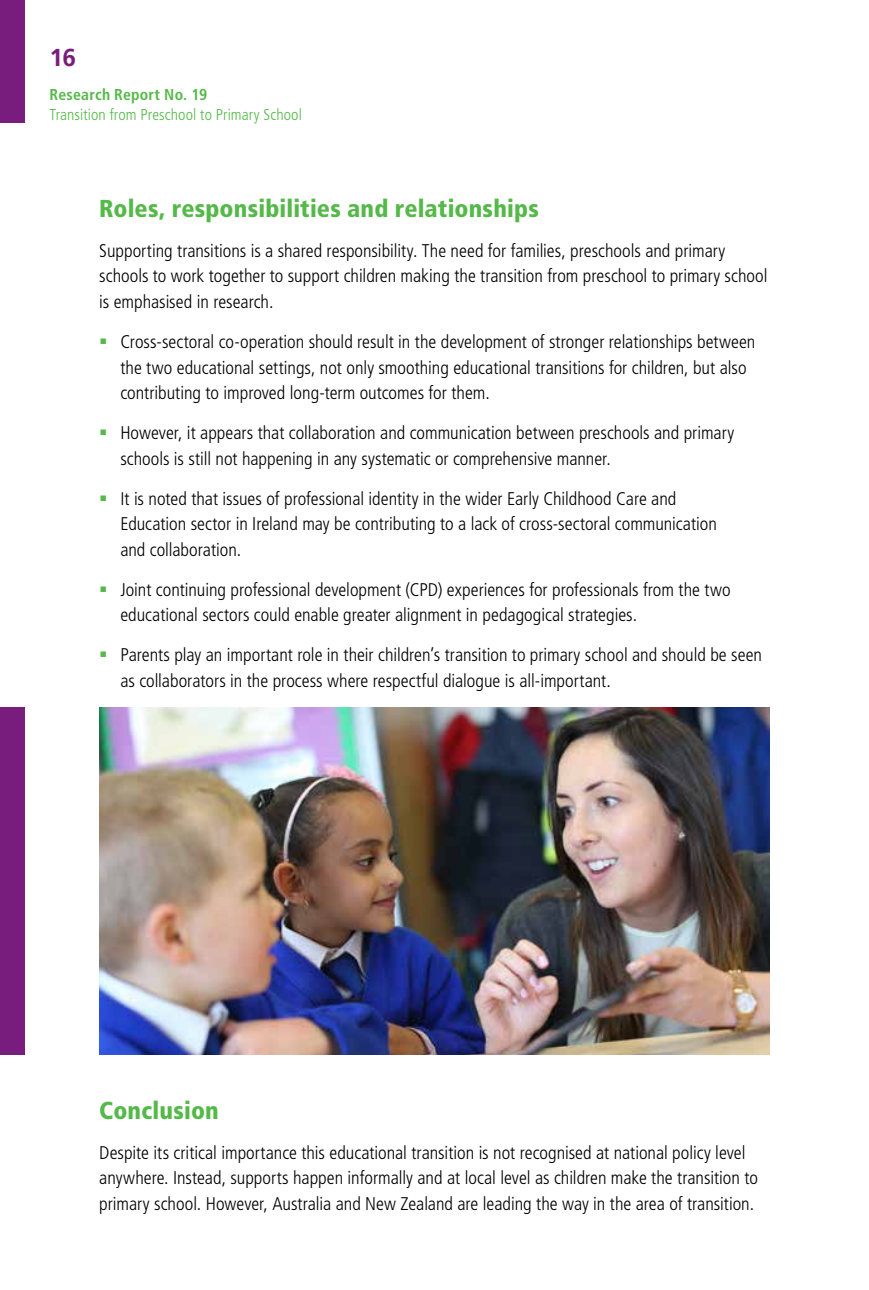
<style>
.page{position:relative;width:869px;height:1290px;background:#fff}
.page>*{position:absolute;margin:0;border:0;box-sizing:border-box;transform-origin:0 0}
.t1{font:900 condensed 24.5px "Frutiger LT Std";letter-spacing:.005em;color:#54b948}
.t2{font:700 24.5px "Frutiger LT Std";color:#781d7d}
.t3{font:300 condensed 18.38px/25.4px "Frutiger LT Std";color:#000}
.t4{font:300 condensed 15.75px "Frutiger LT Std";letter-spacing:.005em;color:#54b948}
.t5{font:700 condensed 15.75px "Frutiger LT Std";letter-spacing:.015em;color:#54b948}
</style>
<div class="page">
<div style="left:0;top:0;width:25px;height:123px;background:#781d7d"></div>
<div style="left:0;top:707px;width:25px;height:347px;background:#781d7d"></div>
<img style="left:99px;top:707px;width:670px;height:347px">
<h1 class="t2" style="left:50px;top:43px;width:28px">16</h1>
<p class="t5" style="left:50px;top:86px;width:159px">Research Report No. 19</p>
<p class="t4" style="left:50px;top:105px;width:254px">Transition from Preschool to Primary School</p>
<h1 class="t1" style="left:99px;top:194px;width:441px">Roles, responsibilities and relationships</h1>
<p class="t3" style="left:99px;top:238px;width:669px">Supporting transitions is a shared responsibility. The need for families, preschools and primary schools to work together to support children making the transition from preschool to primary school is emphasised in research.</p>
<p class="t3" style="left:120px;top:329px;width:636px">Cross-sectoral co-operation should result in the development of stronger relationships between the two educational settings, not only smoothing educational transitions for children, but also contributing to improved long-term outcomes for them.</p>
<p class="t3" style="left:120px;top:420px;width:615px">However, it appears that collaboration and communication between preschools and primary schools is still not happening in any systematic or comprehensive manner.</p>
<p class="t3" style="left:120px;top:486px;width:598px">It is noted that issues of professional identity in the wider Early Childhood Care and<br>Education sector in Ireland may be contributing to a lack of cross-sectoral communication and collaboration.</p>
<p class="t3" style="left:120px;top:577px;width:611px">Joint continuing professional development (CPD) experiences for professionals from the two educational sectors could enable greater alignment in pedagogical strategies.</p>
<p class="t3" style="left:120px;top:643px;width:643px">Parents play an important role in their children’s transition to primary school and should be seen as collaborators in the process where respectful dialogue is all-important.</p>
<h1 class="t1" style="left:99px;top:1095px;width:121px">Conclusion</h1>
<p class="t3" style="left:99px;top:1140px;width:659px">Despite its critical importance this educational transition is not recognised at national policy level anywhere. Instead, supports happen informally and at local level as children make the transition to primary school. However, Australia and New Zealand are leading the way in the area of transition.</p>
</div>
